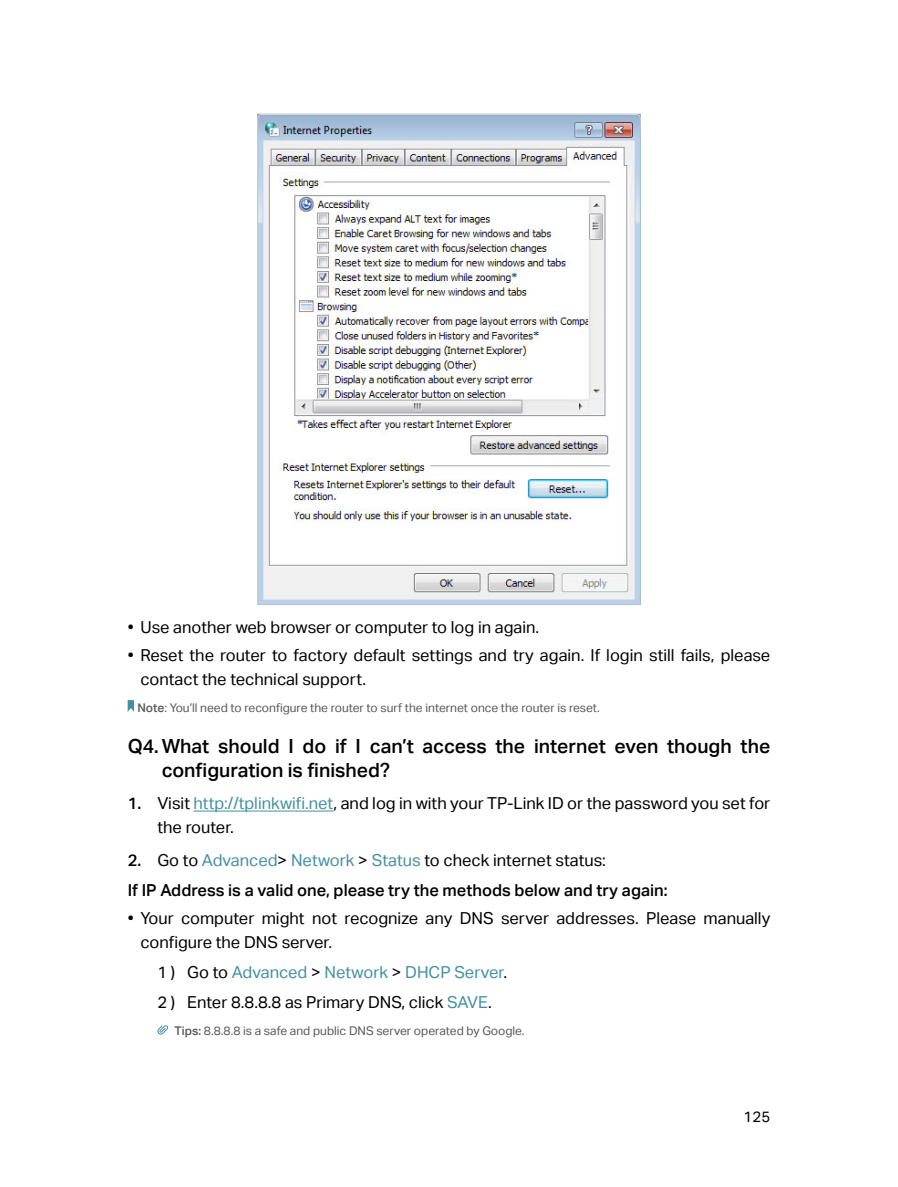
<style>
.page{position:relative;width:898px;height:1187px;background:#fff}
.page>*{position:absolute;margin:0;border:0;box-sizing:border-box;transform-origin:0 0}
.t1{font:19.5px/24px "TP Link Aktiv Medium";color:#000}
.t2{font:16.5px/24px "TP Link Aktiv Regular";color:#000}
.t3{font:16.5px "TP Link Aktiv Medium";color:#000}
.t4{font:15px "TP Link Aktiv Regular";color:#000}
.t5{font:12px "TP Link Aktiv Regular";color:#595757}
.s1{font-family:"TP Link Aktiv Medium"}
.s2{color:#4290a2}
</style>
<div class="page">
<hr style="left:193px;top:810px;width:140px;height:1px;background:#4290a2">
<img style="left:259px;top:116px;width:379px;height:486px">
<svg style="left:128px;top:700px;width:6px;height:11px"></svg>
<svg style="left:157px;top:1025px;width:11px;height:9px"></svg>
<p class="t2" style="left:128px;top:615px;width:413px">• Use another web browser or computer to log in again.</p>
<p class="t2" style="left:140px;top:643px;width:631px;text-indent:-13px">• Reset the router to factory default settings and try again. If login still fails, please contact the technical support.</p>
<p class="t5" style="left:137px;top:700px;width:464px"><span class="s1">Note</span>: You’ll need to reconfigure the router to surf the internet once the router is reset.</p>
<p class="t1" style="left:162px;top:734px;width:610px;text-indent:-34px">Q4. What should I do if I can’t access the internet even though the configuration is finished?</p>
<p class="t2" style="left:157px;top:791px;width:614px;text-indent:-30px"><span class="s1">1.</span> Visit <span class="s2">http://tplinkwifi.net</span>, and log in with your TP-Link ID or the password you set for the router.</p>
<p class="t2" style="left:128px;top:848px;width:479px"><span class="s1">2.</span> Go to <span class="s2">Advanced</span>&gt; <span class="s2">Network</span> &gt; <span class="s2">Status</span> to check internet status:</p>
<p class="t3" style="left:128px;top:880px;width:541px">If IP Address is a valid one, please try the methods below and try again:</p>
<p class="t2" style="left:140px;top:906px;width:631px;text-indent:-13px">• Your computer might not recognize any DNS server addresses. Please manually configure the DNS server.</p>
<p class="t2" style="left:157px;top:957px;width:351px;line-height:30px">1 ) Go to <span class="s2">Advanced</span> &gt; <span class="s2">Network</span> &gt; <span class="s2">DHCP Server</span>.<br>2 ) Enter 8.8.8.8 as Primary DNS, click <span class="s2">SAVE</span>.</p>
<p class="t5" style="left:174px;top:1023px;width:351px"><span class="s1">Tips:</span> 8.8.8.8 is a safe and public DNS server operated by Google.</p>
<p class="t4" style="left:743px;top:1107px;width:28px">125</p>
</div>
